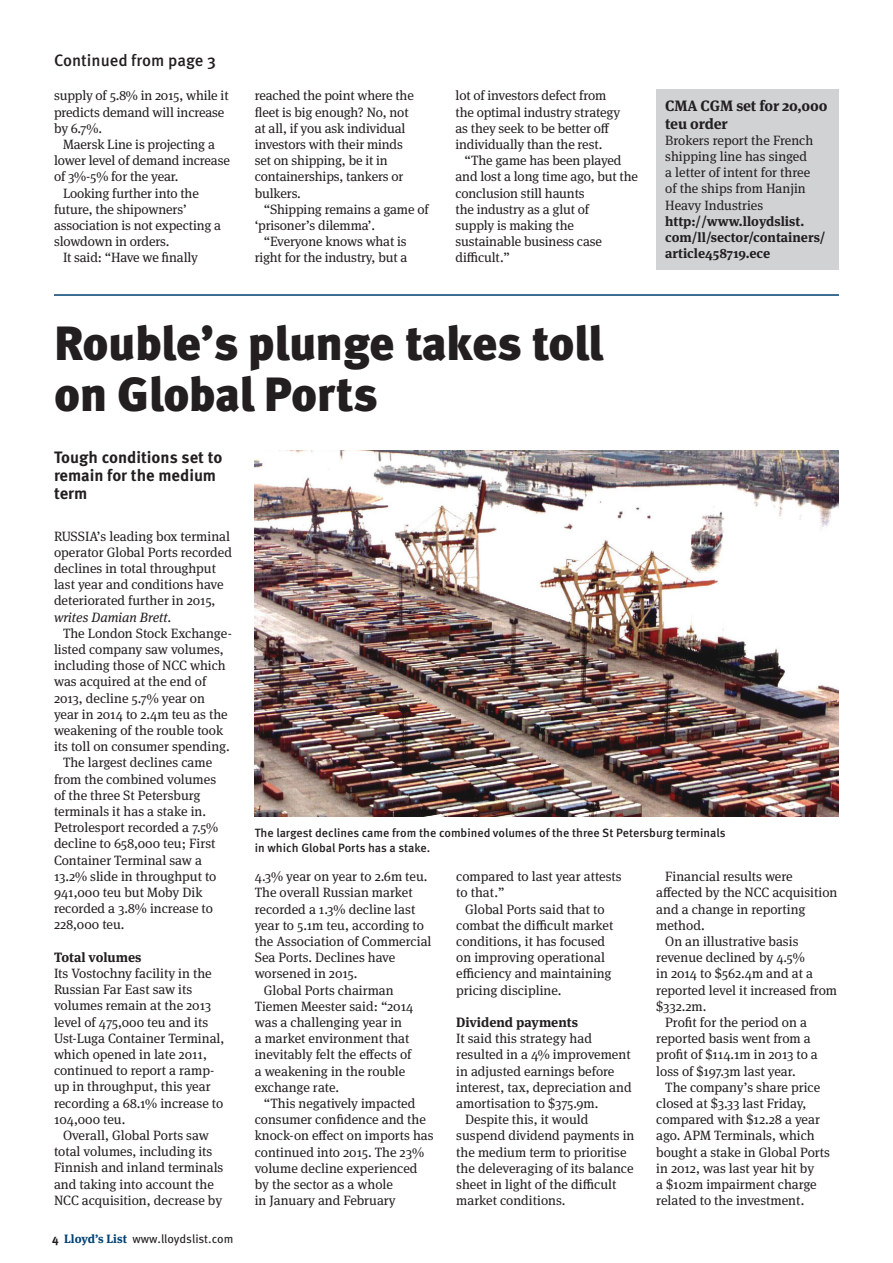
<style>
.page{position:relative;width:893px;height:1263px;background:#fff}
.page>*{position:absolute;margin:0;border:0;box-sizing:border-box;transform-origin:0 0}
.t1{font:900 48px/51px "Meta OT";letter-spacing:-.015em;color:#231f20}
.t2{font:700 16.5px/18px "Meta OT";color:#231f20}
.t3{font:500 16.5px "Meta OT";color:#231f20}
.t4{font:700 15px/18px "Meta Serif OT";letter-spacing:-.01em;color:#231f20}
.t5{font:13.5px/16.2px "Meta Serif OT";color:#231f20}
.t6{font:700 13.5px/16.2px "Meta Serif OT";color:#231f20}
.t7{font:italic 13.5px "Meta Serif OT";color:#231f20}
.t8{font:500 12px/14.4px "Meta OT";color:#231f20}
.t9{font:12px "Meta OT";letter-spacing:-.005em;color:#231f20}
.s1{font-weight:700}
.s2{font-family:"Meta Serif OT";font-weight:700;color:#004071}
</style>
<div class="page">
<img style="left:255px;top:450px;width:583px;height:366px">
<hr style="left:54px;top:294px;width:785px;height:2px;background:#004071">
<div style="left:656px;top:90px;width:183px;height:180px;background:#d1d2d4"></div>
<p class="t3" style="left:54px;top:51px;width:164px">Continued from page 3</p>
<p class="t5" style="left:54px;top:88px;width:176px">supply of 5.8% in 2015, while it predicts demand will increase by 6.7%.</p>
<p class="t5" style="left:63px;top:137px;width:153px">Maersk Line is projecting a</p>
<p class="t5" style="left:54px;top:153px;width:177px">lower level of demand increase</p>
<p class="t5" style="left:54px;top:169px;width:126px">of 3%-5% for the year.</p>
<p class="t5" style="left:63px;top:185px;width:137px">Looking further into the</p>
<p class="t5" style="left:54px;top:201px;width:134px">future, the shipowners’</p>
<p class="t5" style="left:54px;top:218px;width:169px">association is not expecting a</p>
<p class="t5" style="left:54px;top:234px;width:117px">slowdown in orders.</p>
<p class="t5" style="left:63px;top:250px;width:136px">It said: “Have we finally</p>
<p class="t5" style="left:255px;top:88px;width:161px">reached the point where the fleet is big enough? No, not at all, if you ask individual investors with their minds set on shipping, be it in containerships, tankers or bulkers.</p>
<p class="t5" style="left:264px;top:201px;width:166px">“Shipping remains a game of</p>
<p class="t5" style="left:255px;top:218px;width:122px">‘prisoner’s dilemma’.</p>
<p class="t5" style="left:264px;top:234px;width:144px">“Everyone knows what is</p>
<p class="t5" style="left:255px;top:250px;width:154px">right for the industry, but a</p>
<p class="t5" style="left:455px;top:88px;width:166px">lot of investors defect from the optimal industry strategy as they seek to be better off individually than the rest.</p>
<p class="t5" style="left:455px;top:153px;width:184px;text-indent:9px">“The game has been played and lost a long time ago, but the conclusion still haunts<br>the industry as a glut of<br>supply is making the sustainable business case difficult.”</p>
<p class="t4" style="left:665px;top:97px;width:164px">CMA CGM set for 20,000 teu order</p>
<p class="t5" style="left:665px;top:132px;width:150px">Brokers report the French shipping line has singed a letter of intent for three of the ships from Hanjin<br>Heavy Industries</p>
<p class="t6" style="left:665px;top:213px;width:162px">http://www.lloydslist. com/ll/sector/containers/ article458719.ece</p>
<h1 class="t1" style="left:54px;top:320px;width:551px">Rouble’s plunge takes toll on Global Ports</h1>
<p class="t2" style="left:54px;top:448px;width:170px">Tough conditions set to remain for the medium term</p>
<p class="t5" style="left:54px;top:528px;width:180px">RUSSIA’s leading box terminal operator Global Ports recorded declines in total throughput last year and conditions have deteriorated further in 2015,</p>
<p class="t7" style="left:54px;top:609px;width:119px">writes Damian Brett.</p>
<p class="t5" style="left:63px;top:625px;width:170px">The London Stock Exchange-</p>
<p class="t5" style="left:54px;top:641px;width:171px">listed company saw volumes,</p>
<p class="t5" style="left:54px;top:658px;width:173px">including those of NCC which</p>
<p class="t5" style="left:54px;top:674px;width:154px">was acquired at the end of</p>
<p class="t5" style="left:54px;top:690px;width:152px">2013, decline 5.7% year on</p>
<p class="t5" style="left:54px;top:706px;width:175px">year in 2014 to 2.4m teu as the</p>
<p class="t5" style="left:54px;top:722px;width:171px">weakening of the rouble took</p>
<p class="t5" style="left:54px;top:739px;width:177px">its toll on consumer spending.</p>
<p class="t5" style="left:63px;top:755px;width:151px">The largest declines came</p>
<p class="t5" style="left:54px;top:771px;width:164px">from the combined volumes</p>
<p class="t5" style="left:54px;top:787px;width:148px">of the three St Petersburg</p>
<p class="t5" style="left:54px;top:803px;width:154px">terminals it has a stake in.</p>
<p class="t5" style="left:54px;top:820px;width:166px">Petrolesport recorded a 7.5%</p>
<p class="t5" style="left:54px;top:836px;width:163px">decline to 658,000 teu; First</p>
<p class="t5" style="left:54px;top:852px;width:149px">Container Terminal saw a</p>
<p class="t5" style="left:54px;top:868px;width:164px">13.2% slide in throughput to</p>
<p class="t5" style="left:54px;top:884px;width:150px">941,000 teu but Moby Dik</p>
<p class="t5" style="left:54px;top:901px;width:160px">recorded a 3.8% increase to</p>
<p class="t5" style="left:54px;top:917px;width:72px">228,000 teu.</p>
<p class="t6" style="left:54px;top:949px;width:89px">Total volumes</p>
<p class="t5" style="left:54px;top:965px;width:172px">Its Vostochny facility in the<br>Russian Far East saw its volumes remain at the 2013 level of 475,000 teu and its<br>Ust-Luga Container Terminal, which opened in late 2011, continued to report a ramp&shy;up in throughput, this year recording a 68.1% increase to<br>104,000 teu.</p>
<p class="t5" style="left:54px;top:1127px;width:171px;text-indent:9px">Overall, Global Ports saw total volumes, including its<br>Finnish and inland terminals and taking into account the<br>NCC acquisition, decrease by</p>
<p class="t8" style="left:255px;top:826px;width:472px">The largest declines came from the combined volumes of the three St Petersburg terminals in which Global Ports has a stake.</p>
<p class="t5" style="left:665px;top:869px;width:129px">Financial results were</p>
<p class="t5" style="left:656px;top:885px;width:183px">affected by the NCC acquisition</p>
<p class="t5" style="left:656px;top:901px;width:151px">and a change in reporting</p>
<p class="t5" style="left:656px;top:917px;width:50px">method.</p>
<p class="t5" style="left:665px;top:933px;width:135px">On an illustrative basis</p>
<p class="t5" style="left:656px;top:950px;width:150px">revenue declined by 4.5%</p>
<p class="t5" style="left:656px;top:966px;width:158px">in 2014 to $562.4m and at a</p>
<p class="t5" style="left:656px;top:982px;width:182px">reported level it increased from</p>
<p class="t5" style="left:656px;top:998px;width:52px">$332.2m.</p>
<p class="t5" style="left:665px;top:1014px;width:143px">Profit for the period on a</p>
<p class="t5" style="left:656px;top:1031px;width:156px">reported basis went from a</p>
<p class="t5" style="left:656px;top:1047px;width:163px">profit of $114.1m in 2013 to a</p>
<p class="t5" style="left:656px;top:1063px;width:141px">loss of $197.3m last year.</p>
<p class="t5" style="left:665px;top:1079px;width:156px">The company’s share price</p>
<p class="t5" style="left:656px;top:1095px;width:152px">closed at $3.33 last Friday,</p>
<p class="t5" style="left:656px;top:1112px;width:165px">compared with $12.28 a year</p>
<p class="t5" style="left:656px;top:1128px;width:160px">ago. APM Terminals, which</p>
<p class="t5" style="left:656px;top:1144px;width:175px">bought a stake in Global Ports</p>
<p class="t5" style="left:656px;top:1160px;width:160px">in 2012, was last year hit by</p>
<p class="t5" style="left:656px;top:1176px;width:162px">a $102m impairment charge</p>
<p class="t5" style="left:656px;top:1193px;width:150px">related to the investment.</p>
<p class="t5" style="left:255px;top:869px;width:174px">4.3% year on year to 2.6m teu.</p>
<p class="t5" style="left:255px;top:885px;width:160px">The overall Russian market</p>
<p class="t5" style="left:255px;top:901px;width:162px">recorded a 1.3% decline last</p>
<p class="t5" style="left:255px;top:917px;width:171px">year to 5.1m teu, according to</p>
<p class="t5" style="left:255px;top:933px;width:178px">the Association of Commercial</p>
<p class="t5" style="left:255px;top:950px;width:142px">Sea Ports. Declines have</p>
<p class="t5" style="left:255px;top:966px;width:104px">worsened in 2015.</p>
<p class="t5" style="left:264px;top:982px;width:131px">Global Ports chairman</p>
<p class="t5" style="left:255px;top:998px;width:160px">Tiemen Meester said: “2014</p>
<p class="t5" style="left:255px;top:1014px;width:149px">was a challenging year in</p>
<p class="t5" style="left:255px;top:1031px;width:156px">a market environment that</p>
<p class="t5" style="left:255px;top:1047px;width:158px">inevitably felt the effects of</p>
<p class="t5" style="left:255px;top:1063px;width:152px">a weakening in the rouble</p>
<p class="t5" style="left:255px;top:1079px;width:86px">exchange rate.</p>
<p class="t5" style="left:264px;top:1095px;width:153px">“This negatively impacted</p>
<p class="t5" style="left:255px;top:1112px;width:173px">consumer confidence and the</p>
<p class="t5" style="left:255px;top:1128px;width:180px">knock-on effect on imports has</p>
<p class="t5" style="left:255px;top:1144px;width:171px">continued into 2015. The 23%</p>
<p class="t5" style="left:255px;top:1160px;width:164px">volume decline experienced</p>
<p class="t5" style="left:255px;top:1176px;width:140px">by the sector as a whole</p>
<p class="t5" style="left:255px;top:1193px;width:142px">in January and February</p>
<p class="t5" style="left:456px;top:869px;width:167px">compared to last year attests to that.”</p>
<p class="t5" style="left:456px;top:901px;width:159px;text-indent:9px">Global Ports said that to combat the difficult market conditions, it has focused on improving operational efficiency and maintaining pricing discipline.</p>
<p class="t6" style="left:456px;top:1014px;width:123px">Dividend payments</p>
<p class="t5" style="left:456px;top:1031px;width:137px">It said this strategy had</p>
<p class="t5" style="left:456px;top:1047px;width:176px">resulted in a 4% improvement</p>
<p class="t5" style="left:456px;top:1063px;width:160px">in adjusted earnings before</p>
<p class="t5" style="left:456px;top:1079px;width:177px">interest, tax, depreciation and</p>
<p class="t5" style="left:456px;top:1095px;width:144px">amortisation to $375.9m.</p>
<p class="t5" style="left:465px;top:1112px;width:125px">Despite this, it would</p>
<p class="t5" style="left:456px;top:1128px;width:180px">suspend dividend payments in</p>
<p class="t5" style="left:456px;top:1144px;width:172px">the medium term to prioritise</p>
<p class="t5" style="left:456px;top:1160px;width:179px">the deleveraging of its balance</p>
<p class="t5" style="left:456px;top:1176px;width:162px">sheet in light of the difficult</p>
<p class="t5" style="left:456px;top:1193px;width:111px">market conditions.</p>
<p class="t9" style="left:52px;top:1231px;width:183px"><span class="s1">4</span> <span class="s2">Lloyd’s List</span> www.lloydslist.com</p>
</div>
